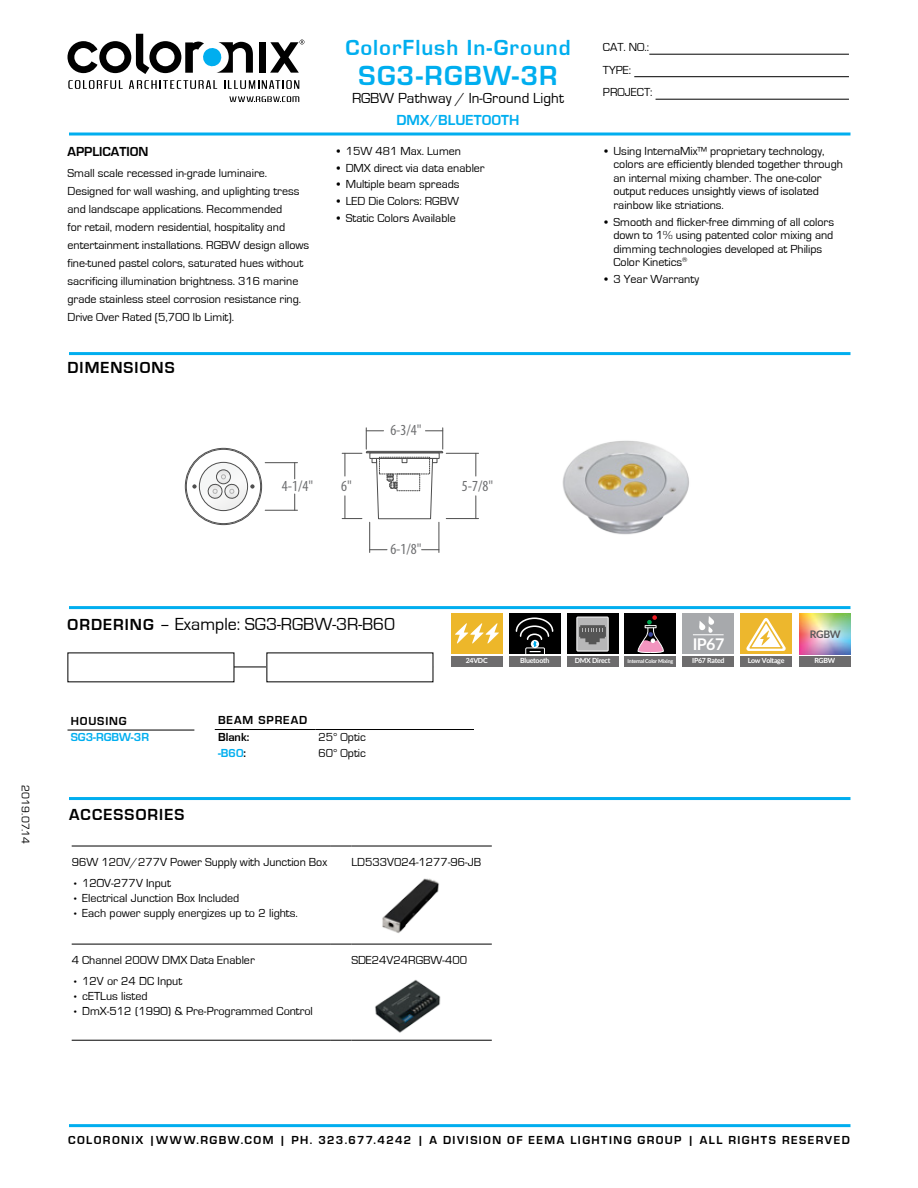
<style>
.page{position:relative;width:918px;height:1188px;background:#fff}
.page>*{position:absolute;margin:0;border:0;box-sizing:border-box;transform-origin:0 0}
.t1{font:700 28.5px "Eurostile";letter-spacing:.045em;color:#00aeef}
.t2{font:700 22.5px "Eurostile";letter-spacing:.05em;color:#00aeef}
.t3{font:18px "Eurostile";color:#000}
.t4{font:700 16.5px "Eurostile";letter-spacing:.065em;color:#000}
.t5{font:700 16.05px "Lato";color:#fff}
.t6{font:condensed 15.45px "Myriad Pro";color:#6d6e70}
.t7{font:15px "Eurostile";letter-spacing:.005em;color:#000}
.t8{font:700 15px "Eurostile";letter-spacing:.01em;color:#00aeef}
.t9{font:700 13.5px "Eurostile";color:#000}
.t10{font:12px/18px "Eurostile";color:#000}
.t11{font:12px "Eurostile";color:#000}
.t12{font:700 12px "Eurostile";letter-spacing:.12em;color:#000}
.t13{font:700 12px/16.5px "Eurostile";letter-spacing:.075em;color:#000}
.t14{font:700 12px "Eurostile";color:#00aeef}
.t15{font:11.25px "Eurostile";letter-spacing:.02em;color:#000}
.t16{font:700 10.35px "Lato";color:#58595b}
.t17{font:700 7.05px "Lato";letter-spacing:-.035em;color:#fff}
.t18{font:700 5.25px "Lato";letter-spacing:-.035em;color:#fff}
.s1{font-weight:700;font-size:16.5px}
.s2{color:#000}
</style>
<div class="page">
<hr style="left:649px;top:54px;width:200px;height:1px;background:#000">
<hr style="left:634px;top:76px;width:215px;height:1px;background:#000">
<hr style="left:656px;top:99px;width:193px;height:1px;background:#000">
<svg style="left:68px;top:80px;width:55px;height:9px"></svg>
<svg style="left:129px;top:80px;width:88px;height:9px"></svg>
<svg style="left:224px;top:80px;width:75px;height:9px"></svg>
<svg style="left:68px;top:34px;width:185px;height:40px"></svg>
<div style="left:259px;top:42px;width:7px;height:31px;background:#000"></div>
<svg style="left:229px;top:96px;width:70px;height:6px"></svg>
<svg style="left:270px;top:40px;width:34px;height:33px"></svg>
<hr style="left:69px;top:1124px;width:781px;height:3px;background:#00aeef">
<hr style="left:69px;top:133px;width:781px;height:3px;background:#00aeef">
<hr style="left:68px;top:730px;width:126px;height:1px;background:#000">
<hr style="left:215px;top:729px;width:100px;height:1px;background:#000">
<hr style="left:315px;top:729px;width:159px;height:1px;background:#000">
<hr style="left:69px;top:352px;width:781px;height:3px;background:#00aeef">
<hr style="left:69px;top:667px;width:364px;height:1px;background:#000">
<hr style="left:69px;top:606px;width:781px;height:3px;background:#00aeef">
<div style="left:68px;top:653px;width:166px;height:29px;background:#fff"></div>
<div style="left:267px;top:653px;width:166px;height:29px;background:#fff"></div>
<hr style="left:369px;top:522px;width:1px;height:30px;background:#4e4e4e">
<hr style="left:439px;top:522px;width:1px;height:30px;background:#4e4e4e">
<svg style="left:370px;top:549px;width:17px;height:1px"></svg>
<svg style="left:422px;top:549px;width:17px;height:1px"></svg>
<hr style="left:446px;top:453px;width:33px;height:1px;background:#4e4e4e">
<hr style="left:446px;top:518px;width:33px;height:1px;background:#4e4e4e">
<svg style="left:342px;top:428px;width:102px;height:91px"></svg>
<svg style="left:476px;top:453px;width:1px;height:23px"></svg>
<svg style="left:476px;top:496px;width:1px;height:22px"></svg>
<svg style="left:199px;top:462px;width:49px;height:49px"></svg>
<div style="left:199px;top:462px;width:49px;height:49px;border:1px solid #4e4e4e;border-radius:50%"></div>
<hr style="left:265px;top:462px;width:32px;height:1px;background:#4e4e4e">
<hr style="left:265px;top:510px;width:32px;height:1px;background:#4e4e4e">
<svg style="left:294px;top:494px;width:1px;height:16px"></svg>
<svg style="left:294px;top:463px;width:1px;height:16px"></svg>
<svg style="left:217px;top:470px;width:13px;height:14px"></svg>
<div style="left:216px;top:470px;width:15px;height:14px;border:1px solid #4e4e4e;border-radius:50%"></div>
<svg style="left:207px;top:475px;width:33px;height:24px"></svg>
<div style="left:186px;top:449px;width:75px;height:75px;border:1px solid #4e4e4e;border-radius:50%"></div>
<img style="left:562px;top:440px;width:127px;height:95px">
<hr style="left:69px;top:797px;width:781px;height:3px;background:#00aeef">
<hr style="left:72px;top:846px;width:259px;height:1px;background:#000">
<svg style="left:331px;top:846px;width:20px;height:1px"></svg>
<hr style="left:351px;top:846px;width:141px;height:1px;background:#000">
<hr style="left:72px;top:944px;width:259px;height:1px;background:#000">
<svg style="left:331px;top:944px;width:20px;height:1px"></svg>
<hr style="left:351px;top:944px;width:141px;height:1px;background:#000">
<hr style="left:72px;top:1040px;width:259px;height:1px;background:#000">
<svg style="left:331px;top:1040px;width:20px;height:1px"></svg>
<hr style="left:351px;top:1040px;width:141px;height:1px;background:#000">
<img style="left:382px;top:878px;width:57px;height:55px">
<img style="left:375px;top:979px;width:66px;height:54px">
<div style="left:567px;top:614px;width:51px;height:40px;background:#000"></div>
<div style="left:567px;top:656px;width:51px;height:11px;background:#6d6c6d"></div>
<div style="left:577px;top:617px;width:31px;height:34px;background:#b7b7b8"></div>
<div style="left:576px;top:617px;width:33px;height:34px;border:1px solid #fff"></div>
<svg style="left:579px;top:625px;width:27px;height:19px"></svg>
<div style="left:451px;top:614px;width:51px;height:40px;background:#edb72a"></div>
<div style="left:451px;top:656px;width:51px;height:11px;background:#6e6d6e"></div>
<svg style="left:455px;top:623px;width:44px;height:21px"></svg>
<div style="left:625px;top:614px;width:51px;height:40px;background:#000"></div>
<div style="left:625px;top:656px;width:51px;height:11px;background:#6d6c6d"></div>
<svg style="left:637px;top:615px;width:27px;height:38px"></svg>
<div style="left:509px;top:614px;width:51px;height:40px;background:#000"></div>
<div style="left:509px;top:656px;width:51px;height:11px;background:#6d6c6d"></div>
<svg style="left:515px;top:617px;width:39px;height:35px"></svg>
<div style="left:525px;top:648px;width:20px;height:8px;border:1px solid #fff"></div>
<div style="left:683px;top:656px;width:51px;height:11px;background:#6d6c6d"></div>
<div style="left:683px;top:614px;width:51px;height:40px;background:#a7a9ac"></div>
<svg style="left:699px;top:616px;width:15px;height:17px"></svg>
<hr style="left:693px;top:634px;width:31px;height:1px;background:#fff">
<img style="left:799px;top:614px;width:51px;height:40px">
<div style="left:799px;top:656px;width:51px;height:11px;background:#6d6c6d"></div>
<div style="left:740px;top:614px;width:52px;height:40px;background:#edb72d"></div>
<div style="left:740px;top:656px;width:52px;height:11px;background:#6d6c6d"></div>
<svg style="left:740px;top:613px;width:52px;height:38px"></svg>
<p class="t15" style="left:32px;top:785px;width:60px;rotate:90deg">2019.07.14</p>
<p class="t9" style="left:68px;top:146px;width:82px">APPLICATION</p>
<p class="t10" style="left:68px;top:164px;width:243px">Small scale recessed in-grade luminaire.<br>Designed for wall washing, and uplighting tress and landscape applications. Recommended<br>for retail, modern residential, hospitality and entertainment installations. RGBW design allows fine-tuned pastel colors, saturated hues without sacrificing illumination brightness. 316 marine grade stainless steel corrosion resistance ring.<br>Drive Over Rated (5,700 lb Limit).</p>
<h3 class="t4" style="left:68px;top:359px;width:109px">DIMENSIONS</h3>
<h2 class="t2" style="left:345px;top:38px;width:227px">ColorFlush In-Ground</h2>
<h1 class="t1" style="left:359px;top:64px;width:200px">SG3-RGBW-3R</h1>
<p class="t7" style="left:352px;top:90px;width:213px">RGBW Pathway / In-Ground Light</p>
<p class="t8" style="left:396px;top:114px;width:125px">DMX/BLUETOOTH</p>
<p class="t10" style="left:337px;top:142px;width:126px">• 15W 481 Max. Lumen</p>
<p class="t10" style="left:337px;top:159px;width:150px">• DMX direct via data enabler</p>
<p class="t10" style="left:337px;top:176px;width:124px">• Multiple beam spreads</p>
<p class="t10" style="left:337px;top:192px;width:124px">• LED Die Colors: RGBW</p>
<p class="t10" style="left:337px;top:209px;width:121px">• Static Colors Available</p>
<p class="t6" style="left:390px;top:420px;width:33px">6-3/4"</p>
<p class="t6" style="left:282px;top:476px;width:33px">4-1/4"</p>
<p class="t6" style="left:341px;top:477px;width:12px">6"</p>
<p class="t6" style="left:462px;top:477px;width:33px">5-7/8"</p>
<p class="t6" style="left:390px;top:539px;width:33px">6-1/8"</p>
<h3 class="t3" style="left:68px;top:615px;width:329px"><span class="s1">ORDERING</span> – Example: SG3-RGBW-3R-B60</h3>
<p class="t10" style="left:603px;top:36px;width:51px;line-height:22.5px">CAT. NO.:<br>TYPE:<br>PROJECT:</p>
<p class="t10" style="left:613px;top:144px;width:231px;line-height:13.5px;text-indent:-9px">• Using InternaMix™ proprietary technology, colors are efficiently blended together through an internal mixing chamber. The one-color output reduces unsightly views of isolated rainbow like striations.</p>
<p class="t10" style="left:613px;top:215px;width:222px;line-height:13.5px;text-indent:-9px">• Smooth and flicker-free dimming of all colors down to 1% using patented color mixing and dimming technologies developed at Philips Color Kinetics<sup>®</sup></p>
<p class="t10" style="left:604px;top:270px;width:96px">• 3 Year Warranty</p>
<h3 class="t5" style="left:693px;top:632px;width:33px">IP67</h3>
<p class="t16" style="left:810px;top:626px;width:32px">RGBW</p>
<p class="t13" style="left:71px;top:713px;width:57px">HOUSING</p>
<p class="t14" style="left:71px;top:732px;width:80px">SG3-RGBW-3R</p>
<p class="t13" style="left:218px;top:713px;width:91px">BEAM SPREAD<br>Blank:</p>
<p class="t10" style="left:318px;top:728px;width:49px">25° Optic</p>
<p class="t14" style="left:218px;top:748px;width:30px">-B60<span class="s2">:</span></p>
<p class="t10" style="left:318px;top:744px;width:49px">60° Optic</p>
<p class="t17" style="left:466px;top:655px;width:23px">24VDC</p>
<p class="t17" style="left:520px;top:656px;width:31px">Bluetooth</p>
<p class="t17" style="left:575px;top:656px;width:37px">DMX Direct</p>
<p class="t18" style="left:628px;top:658px;width:47px">Internal Color Mixing</p>
<p class="t17" style="left:692px;top:656px;width:34px">IP67 Rated</p>
<h3 class="t4" style="left:69px;top:806px;width:117px">ACCESSORIES</h3>
<p class="t10" style="left:72px;top:854px;width:257px">96W 120V/277V Power Supply with Junction Box</p>
<p class="t10" style="left:351px;top:854px;width:131px">LD533V024-1277-96-JB</p>
<p class="t11" style="left:72px;top:876px;width:101px">• 120V-277V Input</p>
<p class="t11" style="left:72px;top:891px;width:169px">• Electrical Junction Box Included</p>
<p class="t11" style="left:72px;top:906px;width:228px">• Each power supply energizes up to 2 lights.</p>
<p class="t10" style="left:72px;top:952px;width:185px">4 Channel 200W DMX Data Enabler</p>
<p class="t10" style="left:351px;top:952px;width:117px">SDE24V24RGBW-400</p>
<p class="t11" style="left:72px;top:974px;width:112px">• 12V or 24 DC Input</p>
<p class="t11" style="left:72px;top:989px;width:77px">• cETLus listed</p>
<p class="t11" style="left:72px;top:1004px;width:243px">• DmX-512 (1990) &amp; Pre-Programmed Control</p>
<p class="t17" style="left:748px;top:655px;width:38px">Low Voltage</p>
<p class="t17" style="left:814px;top:656px;width:22px">RGBW</p>
<p class="t12" style="left:68px;top:1135px;width:783px">COLORONIX |WWW.RGBW.COM | PH. 323.677.4242 | A DIVISION OF EEMA LIGHTING GROUP | ALL RIGHTS RESERVED</p>
</div>
